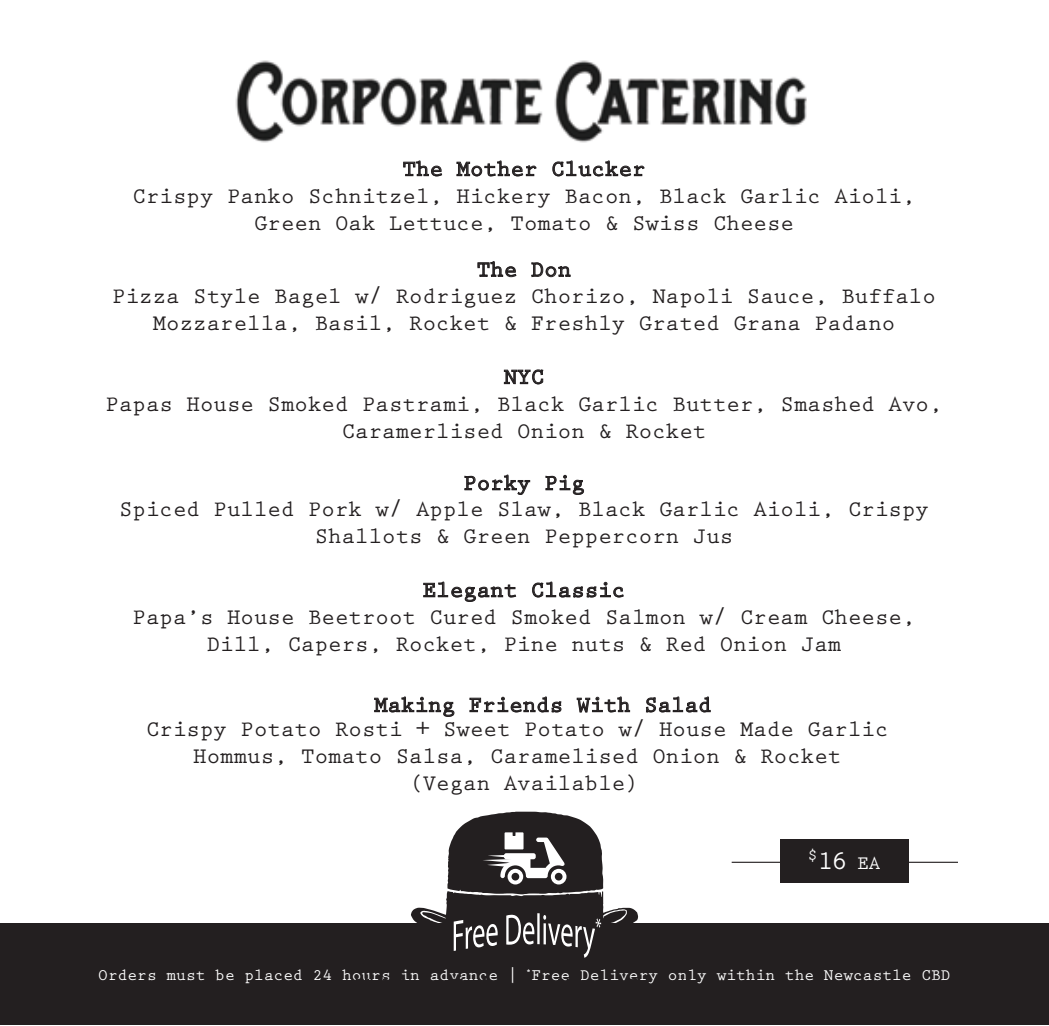
<style>
.page{position:relative;width:1049px;height:1026px;background:#fff}
.page>*{position:absolute;margin:0;border:0;box-sizing:border-box;transform-origin:0 0}
.t1{font:700 27.5px "Prestige Elite Std";color:#fff}
.t2{font:700 22.5px/27px "Prestige Elite Std";color:#231f20;text-align:center}
.t3{font:700 16.25px "Prestige Elite Std";color:#fff}
.s1{font-size:19.25px}
</style>
<div class="page">
<div style="left:0;top:922px;width:1049px;height:102px;background:#231f20"></div>
<hr style="left:732px;top:861px;width:226px;height:1px;background:#231f20">
<div style="left:781px;top:839px;width:128px;height:43px;background:#231f20"></div>
<svg style="left:411px;top:811px;width:227px;height:146px"></svg>
<img style="left:235px;top:60px;width:572px;height:83px">
<svg style="left:403px;top:160px;width:39px;height:16px"></svg>
<svg style="left:456px;top:160px;width:81px;height:16px"></svg>
<svg style="left:552px;top:160px;width:93px;height:16px"></svg>
<svg style="left:477px;top:261px;width:40px;height:16px"></svg>
<svg style="left:531px;top:262px;width:40px;height:15px"></svg>
<svg style="left:504px;top:369px;width:40px;height:15px"></svg>
<svg style="left:464px;top:474px;width:66px;height:21px"></svg>
<svg style="left:545px;top:474px;width:39px;height:21px"></svg>
<svg style="left:423px;top:581px;width:93px;height:21px"></svg>
<svg style="left:532px;top:581px;width:92px;height:17px"></svg>
<svg style="left:374px;top:696px;width:81px;height:21px"></svg>
<svg style="left:469px;top:696px;width:93px;height:16px"></svg>
<svg style="left:577px;top:696px;width:53px;height:17px"></svg>
<svg style="left:646px;top:696px;width:65px;height:17px"></svg>
<p class="t2" style="left:132px;top:156px;width:785px">The Mother Clucker<br>Crispy Panko Schnitzel, Hickery Bacon, Black Garlic Aioli,<br>Green Oak Lettuce, Tomato &amp; Swiss Cheese</p>
<p class="t2" style="left:112px;top:256px;width:825px">The Don<br>Pizza Style Bagel w/ Rodriguez Chorizo, Napoli Sauce, Buffalo<br>Mozzarella, Basil, Rocket &amp; Freshly Grated Grana Padano</p>
<p class="t2" style="left:105px;top:364px;width:839px">NYC<br>Papas House Smoked Pastrami, Black Garlic Butter, Smashed Avo,<br>Caramerlised Onion &amp; Rocket</p>
<p class="t2" style="left:119px;top:470px;width:812px">Porky Pig<br>Spiced Pulled Pork w/ Apple Slaw, Black Garlic Aioli, Crispy<br>Shallots &amp; Green Peppercorn Jus</p>
<p class="t2" style="left:132px;top:577px;width:785px">Elegant Classic<br>Papa’s House Beetroot Cured Smoked Salmon w/ Cream Cheese,<br>Dill, Capers, Rocket, Pine nuts &amp; Red Onion Jam</p>
<p class="t2" style="left:374px;top:691px;width:339px">Making Friends With Salad</p>
<p class="t2" style="left:146px;top:716px;width:744px">Crispy Potato Rosti + Sweet Potato w/ House Made Garlic<br>Hommus, Tomato Salsa, Caramelised Onion &amp; Rocket<br>(Vegan Available)</p>
<p class="t1" style="left:808px;top:845px;width:74px"><sup>$</sup>16 <span class="s1">EA</span></p>
<p class="t3" style="left:98px;top:966px;width:854px">Orders must be placed 24 hours in advance | <sup>*</sup>Free Delivery only within the Newcastle CBD</p>
</div>
